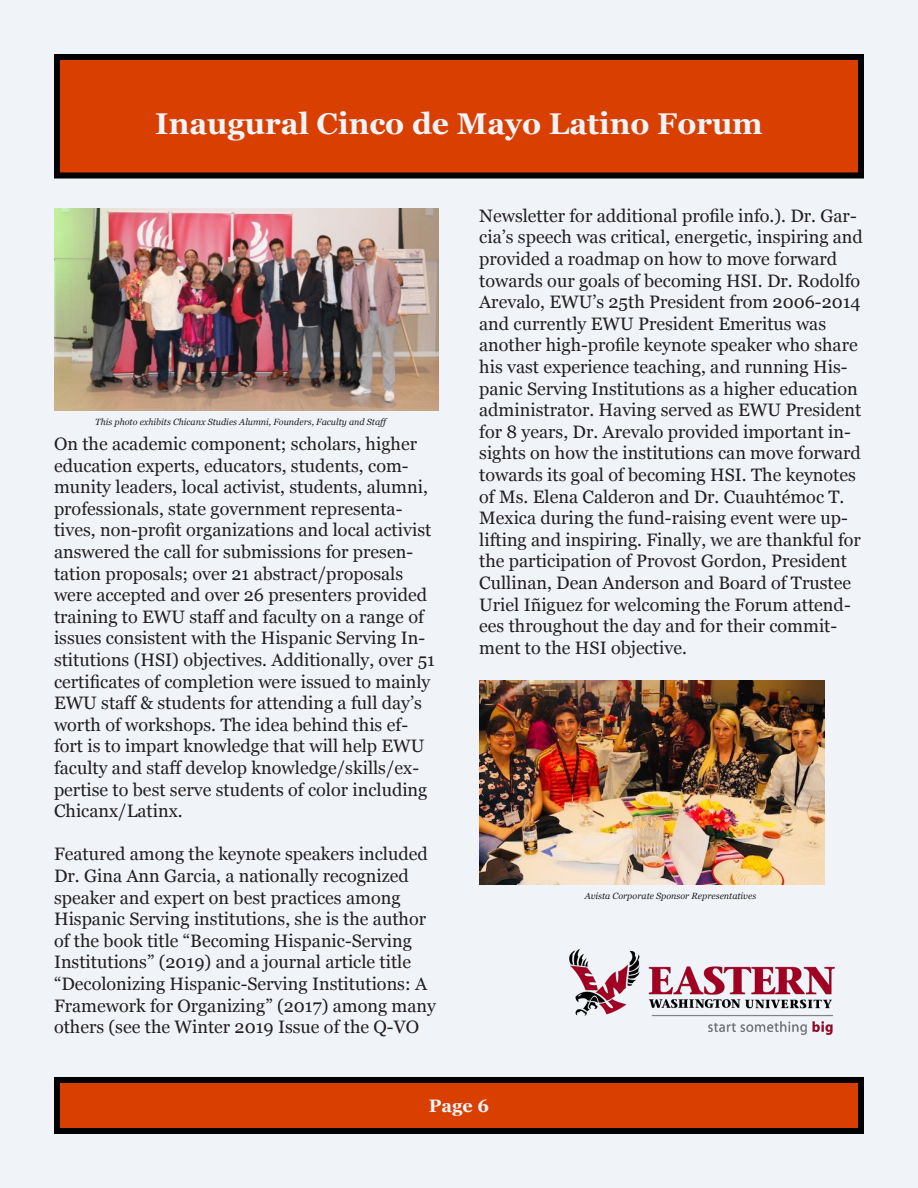
<style>
.page{position:relative;width:918px;height:1188px;background:#f0f4f9}
.page>*{position:absolute;margin:0;border:0;box-sizing:border-box;transform-origin:0 0}
.t1{font:700 30px "Georgia";color:#f0f4f9}
.t2{font:18px/21.6px "Georgia";color:#231f20}
.t3{font:700 18px "Georgia";color:#f0f4f9}
.t4{font:italic 9px "Georgia";color:#231f20}
</style>
<div class="page">
<img style="left:54px;top:208px;width:385px;height:203px">
<div style="left:54px;top:54px;width:810px;height:124px;background:#d94000;border:6px solid #000"></div>
<img style="left:569px;top:948px;width:266px;height:87px">
<div style="left:54px;top:1077px;width:810px;height:57px;background:#d94000;border:6px solid #000"></div>
<img style="left:479px;top:680px;width:346px;height:205px">
<p class="t1" style="left:155px;top:101px;width:609px">Inaugural Cinco de Mayo Latino Forum</p>
<p class="t4" style="left:95px;top:415px;width:296px">This photo exhibits Chicanx Studies Alumni, Founders, Faculty and Staff</p>
<p class="t2" style="left:54px;top:432px;width:382px">On the academic component; scholars, higher education experts, educators, students, com&shy;munity leaders, local activist, students, alumni, professionals, state government representa&shy;tives, non-profit organizations and local activist answered the call for submissions for presen&shy;tation proposals; over 21 abstract/proposals were accepted and over 26 presenters provided training to EWU staff and faculty on a range of issues consistent with the Hispanic Serving In&shy;stitutions (HSI) objectives. Additionally, over 51 certificates of completion were issued to mainly EWU staff &amp; students for attending a full day’s worth of workshops. The idea behind this ef&shy;fort is to impart knowledge that will help EWU faculty and staff develop knowledge/skills/ex&shy;pertise to best serve students of color including Chicanx/Latinx.</p>
<p class="t2" style="left:54px;top:843px;width:384px">Featured among the keynote speakers included Dr. Gina Ann Garcia, a nationally recognized speaker and expert on best practices among Hispanic Serving institutions, she is the author of the book title “Becoming Hispanic-Serving Institutions” (2019) and a journal article title “Decolonizing Hispanic-Serving Institutions: A Framework for Organizing” (2017) among many others (see the Winter 2019 Issue of the Q-VO</p>
<p class="t2" style="left:479px;top:204px;width:385px">Newsletter for additional profile info.). Dr. Gar&shy;cia’s speech was critical, energetic, inspiring and provided a roadmap on how to move forward towards our goals of becoming HSI. Dr. Rodolfo Arevalo, EWU’s 25th President from 2006-2014 and currently EWU President Emeritus was another high-profile keynote speaker who share his vast experience teaching, and running His&shy;panic Serving Institutions as a higher education administrator. Having served as EWU President for 8 years, Dr. Arevalo provided important in&shy;sights on how the institutions can move forward towards its goal of becoming HSI. The keynotes of Ms. Elena Calderon and Dr. Cuauhtémoc T.<br>Mexica during the fund-raising event were up&shy;lifting and inspiring. Finally, we are thankful for the participation of Provost Gordon, President Cullinan, Dean Anderson and Board of Trustee Uriel Iñiguez for welcoming the Forum attend&shy;ees throughout the day and for their commit&shy;ment to the HSI objective.</p>
<p class="t4" style="left:585px;top:890px;width:173px">Avista Corporate Sponsor Representatives</p>
<p class="t3" style="left:429px;top:1092px;width:62px">Page 6</p>
</div>
